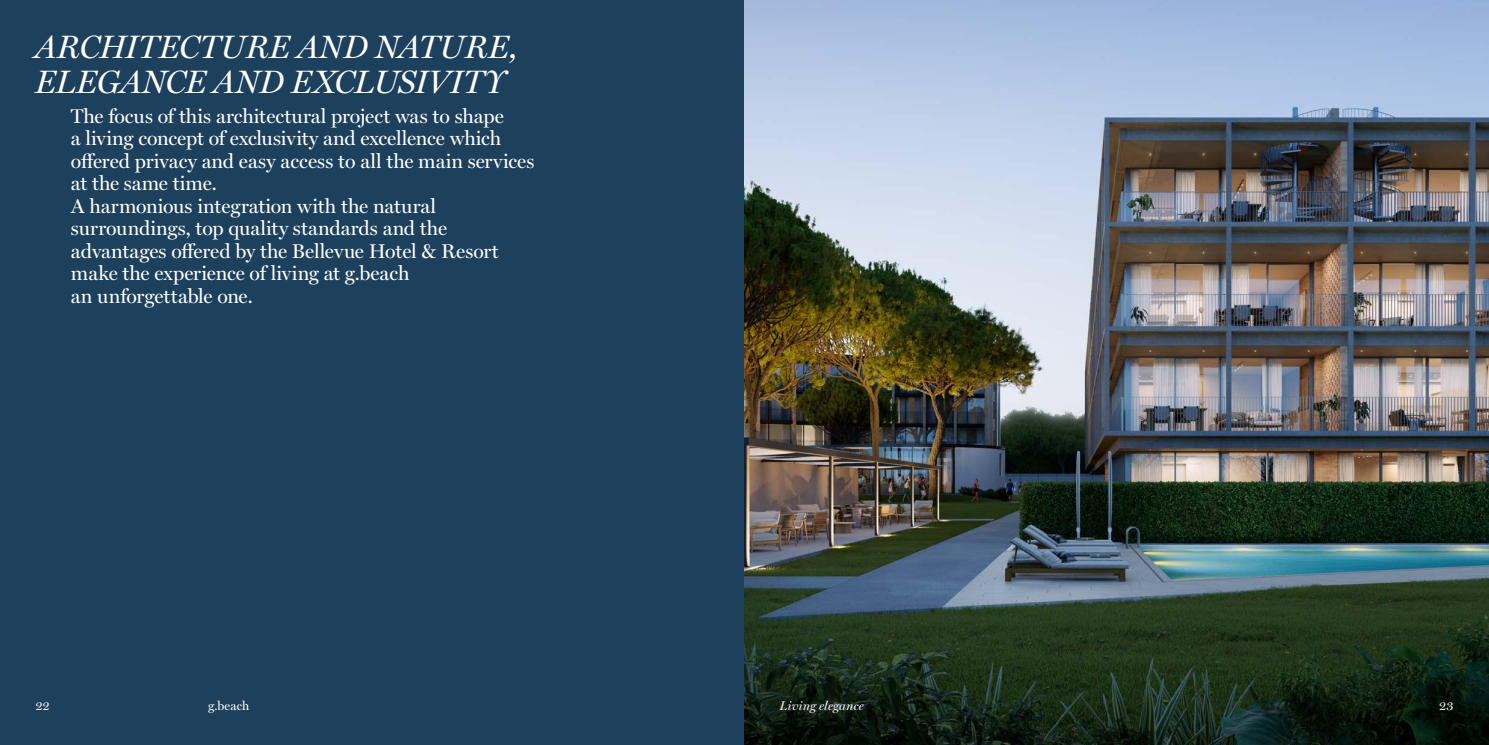
<style>
.page{position:relative;width:1489px;height:745px;background:#fff}
.page>*{position:absolute;margin:0;border:0;box-sizing:border-box;transform-origin:0 0}
.t1{font:italic 32.5px/35px "Miller Display";color:#fff}
.t2{font:20px/22.5px "Miller Display";color:#fff}
.t3{font:italic 12.5px "Miller Display";letter-spacing:.005em;color:#fff}
.t4{font:12.5px "Miller Display";letter-spacing:.005em;color:#fff}
</style>
<div class="page">
<div style="left:0;top:0;width:1488px;height:744px;background:#1d405c"></div>
<img style="left:744px;top:0;width:744px;height:744px">
<p class="t1" style="left:35px;top:29px;width:483px">ARCHITECTURE AND NATURE,<br>ELEGANCE AND EXCLUSIVITY</p>
<p class="t2" style="left:71px;top:104px;width:465px">The focus of this architectural project was to shape<br>a living concept of exclusivity and excellence which offered privacy and easy access to all the main services at the same time.</p>
<p class="t2" style="left:71px;top:194px;width:429px">A harmonious integration with the natural surroundings, top quality standards and the advantages offered by the Bellevue Hotel &amp; Resort make the experience of living at g.beach</p>
<p class="t2" style="left:71px;top:284px;width:183px">an unforgettable one.</p>
<p class="t4" style="left:35px;top:697px;width:16px">22</p>
<p class="t4" style="left:208px;top:697px;width:43px">g.beach</p>
<p class="t3" style="left:780px;top:697px;width:85px">Living elegance</p>
<p class="t4" style="left:1438px;top:697px;width:16px">23</p>
</div>
